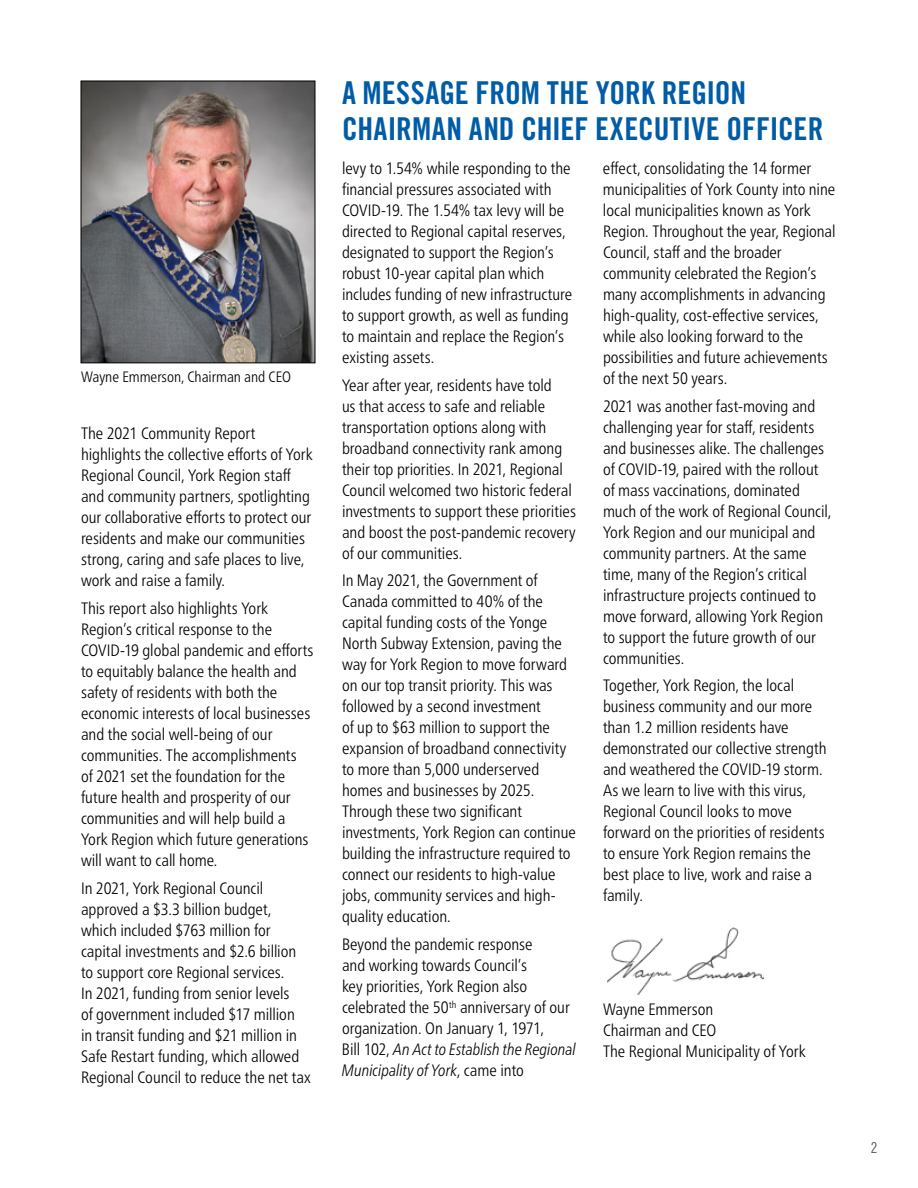
<style>
.page{position:relative;width:918px;height:1188px;background:#fff}
.page>*{position:absolute;margin:0;border:0;box-sizing:border-box;transform-origin:0 0}
.Heading_1{font:31.5px/36.2px "Trade Gothic LT Pro Bd Cn 20";color:#005ca6}
.t1{font:300 condensed 16.5px/21px "Frutiger Neue LT Pro";color:#000}
.t2{font:300 condensed 15px "Frutiger Neue LT Pro";color:#000}
.t3{font:15px "Trade Gothic LT Pro Cn 18";color:#58595b}
.s1{font-style:italic}
</style>
<div class="page">
<img style="left:83px;top:83px;width:230px;height:278px">
<div style="left:81px;top:81px;width:234px;height:282px;border:1px solid #000"></div>
<img style="left:608px;top:927px;width:156px;height:67px">
<p class="t2" style="left:81px;top:368px;width:212px">Wayne Emmerson, Chairman and CEO</p>
<p class="t1" style="left:81px;top:423px;width:233px">The 2021 Community Report highlights the collective efforts of York Regional Council, York Region staff and community partners, spotlighting our collaborative efforts to protect our residents and make our communities strong, caring and safe places to live, work and raise a family.</p>
<p class="t1" style="left:81px;top:598px;width:234px">This report also highlights York Region’s critical response to the COVID-19 global pandemic and efforts to equitably balance the health and safety of residents with both the economic interests of local businesses and the social well-being of our communities. The accomplishments<br>of 2021 set the foundation for the future health and prosperity of our communities and will help build a York Region which future generations will want to call home.</p>
<p class="t1" style="left:81px;top:877px;width:231px">In 2021, York Regional Council approved a $3.3 billion budget, which included $763 million for capital investments and $2.6 billion to support core Regional services.<br>In 2021, funding from senior levels<br>of government included $17 million<br>in transit funding and $21 million in Safe Restart funding, which allowed Regional Council to reduce the net tax</p>
<h1 class="Heading_1" style="left:342px;top:74px;width:483px">A MESSAGE FROM THE YORK REGION<br>CHAIRMAN AND CHIEF EXECUTIVE OFFICER</h1>
<p class="t1" style="left:342px;top:158px;width:232px">levy to 1.54% while responding to the financial pressures associated with COVID-19. The 1.54% tax levy will be directed to Regional capital reserves, designated to support the Region’s robust 10-year capital plan which includes funding of new infrastructure to support growth, as well as funding to maintain and replace the Region’s existing assets.</p>
<p class="t1" style="left:342px;top:374px;width:235px">Year after year, residents have told<br>us that access to safe and reliable transportation options along with broadband connectivity rank among their top priorities. In 2021, Regional Council welcomed two historic federal investments to support these priorities and boost the post-pandemic recovery of our communities.</p>
<p class="t1" style="left:342px;top:570px;width:235px">In May 2021, the Government of Canada committed to 40% of the capital funding costs of the Yonge North Subway Extension, paving the way for York Region to move forward on our top transit priority. This was followed by a second investment<br>of up to $63 million to support the expansion of broadband connectivity to more than 5,000 underserved homes and businesses by 2025.<br>Through these two significant investments, York Region can continue building the infrastructure required to connect our residents to high-value jobs, community services and high&shy;quality education.</p>
<p class="t1" style="left:342px;top:934px;width:235px">Beyond the pandemic response<br>and working towards Council’s<br>key priorities, York Region also celebrated the 50<sup>th</sup> anniversary of our organization. On January 1, 1971,<br>Bill 102, <span class="s1">An Act to Establish the Regional Municipality of York</span>, came into</p>
<p class="t1" style="left:603px;top:158px;width:234px">effect, consolidating the 14 former municipalities of York County into nine local municipalities known as York Region. Throughout the year, Regional Council, staff and the broader community celebrated the Region’s many accomplishments in advancing high-quality, cost-effective services, while also looking forward to the possibilities and future achievements of the next 50 years.</p>
<p class="t1" style="left:603px;top:395px;width:230px">2021 was another fast-moving and challenging year for staff, residents and businesses alike. The challenges of COVID-19, paired with the rollout of mass vaccinations, dominated much of the work of Regional Council, York Region and our municipal and community partners. At the same time, many of the Region’s critical infrastructure projects continued to move forward, allowing York Region to support the future growth of our communities.</p>
<p class="t1" style="left:603px;top:675px;width:225px">Together, York Region, the local business community and our more than 1.2 million residents have demonstrated our collective strength and weathered the COVID-19 storm.<br>As we learn to live with this virus,<br>Regional Council looks to move forward on the priorities of residents to ensure York Region remains the best place to live, work and raise a family.</p>
<p class="t1" style="left:603px;top:999px;width:204px">Wayne Emmerson<br>Chairman and CEO<br>The Regional Municipality of York</p>
<p class="t3" style="left:871px;top:1139px;width:8px">2</p>
</div>
